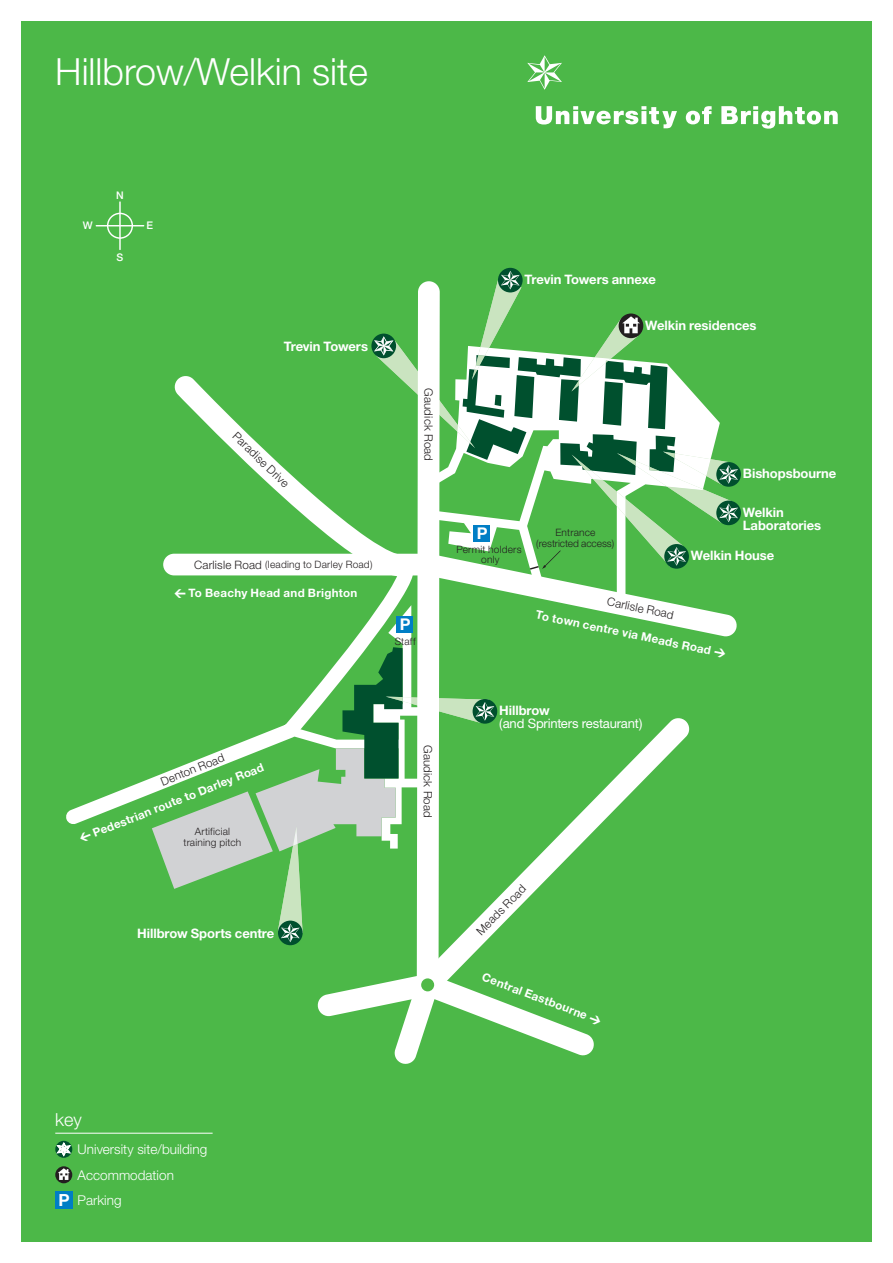
<style>
.page{position:relative;width:893px;height:1263px;background:#fff}
.page>*{position:absolute;margin:0;border:0;box-sizing:border-box;transform-origin:0 0}
.t1{font:300 37.5px "Helvetica Neue";color:#fff}
.t2{font:300 18px "Helvetica Neue";color:#fff}
.t3{font:700 16.2px "Helvetica Neue";color:#fff}
.t4{font:300 13.5px "Helvetica Neue";color:#fff}
.t5{font:700 13.05px/12.9px "Helvetica Neue";letter-spacing:-.005em;color:#fff}
.t6{font:13.05px "Helvetica Neue";letter-spacing:-.015em;color:#fff}
.t7{font:700 11.55px "Helvetica Neue";letter-spacing:.02em;color:#fff}
.t8{font:300 11.55px "Helvetica Neue";letter-spacing:.01em;color:#231f20}
.t9{font:500 10.5px "Helvetica Neue";color:#fff}
.t10{font:300 10.2px/10.2px "Helvetica Neue";letter-spacing:.02em;color:#231f20;text-align:center}
.t11{font:300 10.2px/10.2px "Helvetica Neue";letter-spacing:-.005em;color:#231f20;text-align:center}
.s1{font-size:11.55px}
.s2{font-family:"DIN";font-weight:900}
.s3{font-weight:700;font-size:16.8px}
</style>
<div class="page">
<div style="left:21px;top:21px;width:851px;height:1221px;background:#4cb848"></div>
<div style="left:498px;top:268px;width:25px;height:24px;background:#00502e;border-radius:50%"></div>
<div style="left:716px;top:462px;width:25px;height:25px;background:#00502e;border-radius:50%"></div>
<div style="left:716px;top:500px;width:25px;height:25px;background:#00502e;border-radius:50%"></div>
<svg style="left:66px;top:777px;width:86px;height:47px"></svg>
<svg style="left:152px;top:271px;width:586px;height:793px"></svg>
<div style="left:474px;top:525px;width:16px;height:17px;background:#007ec5"></div>
<div style="left:397px;top:616px;width:16px;height:16px;background:#007ec5"></div>
<hr style="left:119px;top:201px;width:2px;height:49px;background:#fff">
<hr style="left:96px;top:225px;width:48px;height:1px;background:#fff">
<svg style="left:107px;top:213px;width:26px;height:26px"></svg>
<svg style="left:527px;top:55px;width:35px;height:35px"></svg>
<svg style="left:536px;top:106px;width:141px;height:22px"></svg>
<svg style="left:686px;top:106px;width:26px;height:18px"></svg>
<svg style="left:721px;top:106px;width:117px;height:23px"></svg>
<svg style="left:55px;top:1141px;width:17px;height:17px"></svg>
<svg style="left:56px;top:1142px;width:15px;height:14px"></svg>
<div style="left:55px;top:1166px;width:17px;height:17px;background:#231f20;border-radius:50%"></div>
<svg style="left:58px;top:1168px;width:12px;height:12px"></svg>
<div style="left:55px;top:1192px;width:17px;height:17px;background:#007ec5"></div>
<hr style="left:55px;top:1133px;width:158px;height:1px;background:#fff">
<h1 class="t1" style="left:55px;top:49px;width:314px">Hillbrow/Welkin site</h1>
<p class="t9" style="left:116px;top:189px;width:9px">N</p>
<p class="t9" style="left:83px;top:219px;width:11px">W</p>
<p class="t9" style="left:147px;top:219px;width:8px">E</p>
<p class="t9" style="left:117px;top:251px;width:8px">S</p>
<p class="t5" style="left:284px;top:339px;width:86px">Trevin Towers</p>
<p class="t8" style="left:239px;top:429px;width:75px;rotate:44deg">Paradise Drive</p>
<p class="t8" style="left:436px;top:388px;width:74px;rotate:90deg">Gaudick Road</p>
<p class="t10" style="left:194px;top:559px;width:180px"><span class="s1">Carlisle Road</span> (leading to Darley Road)</p>
<p class="t7" style="left:174px;top:585px;width:185px"><span class="s2">&lt;</span> To Beachy Head and Brighton</p>
<p class="t3" style="left:400px;top:614px;width:12px">P</p>
<p class="t10" style="left:395px;top:636px;width:22px">Staff</p>
<p class="t8" style="left:159px;top:775px;width:69px;rotate:-22deg">Denton Road</p>
<p class="t7" style="left:77px;top:831px;width:199px;rotate:-21deg"><span class="s2">&lt;</span> Pedestrian route to Darley Road</p>
<p class="t10" style="left:184px;top:826px;width:59px">Artificial training pitch</p>
<p class="t5" style="left:137px;top:926px;width:139px">Hillbrow Sports centre</p>
<p class="t8" style="left:435px;top:745px;width:75px;rotate:90deg">Gaudick Road</p>
<p class="t5" style="left:525px;top:273px;width:133px">Trevin Towers annexe</p>
<p class="t5" style="left:645px;top:318px;width:113px">Welkin residences</p>
<p class="t3" style="left:477px;top:523px;width:12px">P</p>
<p class="t10" style="left:456px;top:544px;width:67px">Permit holders only</p>
<p class="t11" style="left:536px;top:527px;width:80px">Entrance (restricted access)</p>
<p class="t5" style="left:743px;top:467px;width:95px">Bishopsbourne</p>
<p class="t5" style="left:743px;top:505px;width:80px">Welkin<br>Laboratories</p>
<p class="t5" style="left:691px;top:549px;width:85px">Welkin House</p>
<p class="t8" style="left:609px;top:594px;width:69px;rotate:12deg">Carlisle Road</p>
<p class="t7" style="left:538px;top:607px;width:195px;rotate:12deg">To town centre via Meads Road <span class="s2">&gt;</span></p>
<p class="t5" style="left:499px;top:704px;width:52px">Hillbrow</p>
<p class="t6" style="left:499px;top:716px;width:145px">(and Sprinters restaurant)</p>
<p class="t8" style="left:473px;top:928px;width:67px;rotate:-46deg">Meads Road</p>
<p class="t7" style="left:485px;top:969px;width:128px;rotate:21deg">Central Eastbourne <span class="s2">&gt;</span></p>
<h2 class="t2" style="left:55px;top:1108px;width:28px">key</h2>
<p class="t4" style="left:78px;top:1141px;width:131px">University site/building</p>
<p class="t4" style="left:78px;top:1167px;width:98px">Accommodation</p>
<p class="t4" style="left:58px;top:1192px;width:65px"><span class="s3">P</span> Parking</p>
</div>
